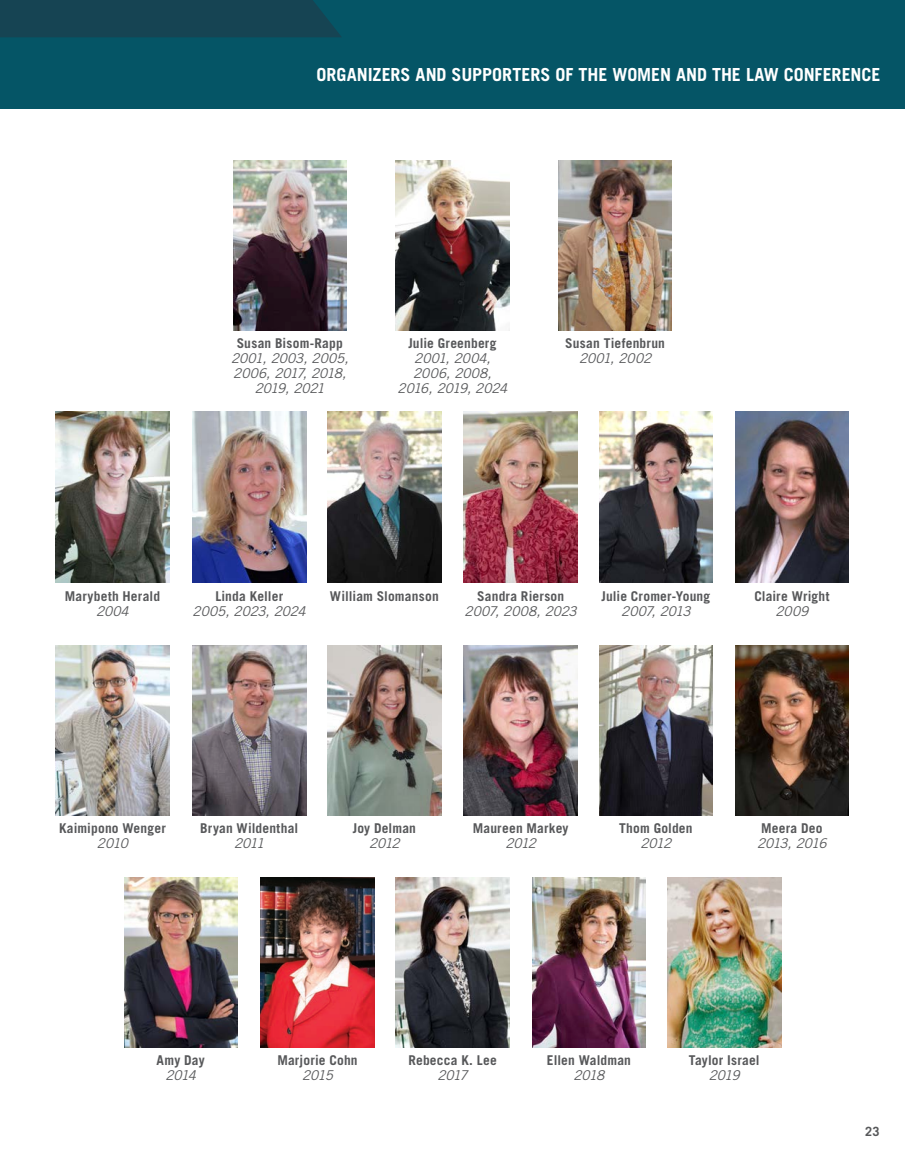
<style>
.page{position:relative;width:905px;height:1161px;background:#fff}
.page>*{position:absolute;margin:0;border:0;box-sizing:border-box;transform-origin:0 0}
.Running_Header{font:700 18px "Trade Gothic LT Std";color:#fff}
.Caption_Gray{font:700 13.5px/15px "Trade Gothic LT Std";letter-spacing:.01em;color:#57585a;text-align:center}
.Caption_Gray-2{font:italic 13.5px/15px "Trade Gothic LT Std";letter-spacing:-.015em;color:#57585a;text-align:center}
.Caption_Gray-3{font:italic 13.5px/15px "Trade Gothic LT Std";letter-spacing:-.07em;color:#57585a;text-align:center}
.Body_Copy{font:700 12.75px "Trade Gothic LT Std";color:#57585a}
.s1{font-weight:700;font-style:normal}
.s2{font-weight:400;font-style:italic}
</style>
<div class="page">
<div style="left:0;top:0;width:904px;height:109px;background:#055566"></div>
<img style="left:599px;top:645px;width:113px;height:171px">
<img style="left:464px;top:645px;width:113px;height:170px">
<img style="left:735px;top:645px;width:113px;height:171px">
<img style="left:56px;top:645px;width:113px;height:170px">
<img style="left:327px;top:645px;width:114px;height:170px">
<img style="left:396px;top:160px;width:113px;height:170px">
<img style="left:233px;top:160px;width:113px;height:170px">
<img style="left:558px;top:160px;width:114px;height:170px">
<img style="left:192px;top:645px;width:114px;height:170px">
<img style="left:735px;top:412px;width:113px;height:170px">
<img style="left:599px;top:412px;width:113px;height:170px">
<img style="left:327px;top:412px;width:114px;height:170px">
<img style="left:192px;top:412px;width:114px;height:170px">
<img style="left:56px;top:412px;width:113px;height:170px">
<img style="left:464px;top:412px;width:113px;height:170px">
<img style="left:124px;top:877px;width:113px;height:170px">
<img style="left:261px;top:877px;width:113px;height:171px">
<img style="left:396px;top:877px;width:113px;height:171px">
<img style="left:532px;top:877px;width:114px;height:171px">
<img style="left:667px;top:877px;width:114px;height:171px">
<div style="left:0;top:0;width:341px;height:37px;background:#164453"></div>
<p class="Running_Header" style="left:316px;top:64px;width:565px">ORGANIZERS AND SUPPORTERS OF THE WOMEN AND THE LAW CONFERENCE</p>
<p class="Caption_Gray-2" style="left:231px;top:336px;width:119px"><span class="s1">Susan Bisom-Rapp<br></span>2001, 2003, 2005,<br>2006, 2017, 2018,<br>2019, 2021</p>
<p class="Caption_Gray-2" style="left:397px;top:336px;width:111px"><span class="s1">Julie Greenberg<br></span>2001, 2004,<br>2006, 2008,<br>2016, 2019, 2024</p>
<p class="Caption_Gray" style="left:565px;top:335px;width:101px">Susan Tiefenbrun<br><span class="s2">2001, 2002</span></p>
<p class="Caption_Gray" style="left:65px;top:588px;width:97px">Marybeth Herald<br><span class="s2">2004</span></p>
<p class="Caption_Gray-2" style="left:193px;top:589px;width:115px"><span class="s1">Linda Keller<br></span>2005, 2023, 2024</p>
<p class="Caption_Gray" style="left:330px;top:588px;width:110px">William Slomanson</p>
<p class="Caption_Gray-2" style="left:464px;top:589px;width:114px"><span class="s1">Sandra Rierson<br></span>2007, 2008, 2023</p>
<p class="Caption_Gray" style="left:601px;top:588px;width:110px">Julie Cromer-Young<br><span class="s2">2007, 2013</span></p>
<p class="Caption_Gray" style="left:754px;top:588px;width:77px">Claire Wright<br><span class="s2">2009</span></p>
<p class="Caption_Gray" style="left:59px;top:820px;width:108px">Kaimipono Wenger<br><span class="s2">2010</span></p>
<p class="Caption_Gray" style="left:353px;top:820px;width:65px">Joy Delman<br><span class="s2">2012</span></p>
<p class="Caption_Gray" style="left:200px;top:820px;width:99px">Bryan Wildenthal<br><span class="s2">2011</span></p>
<p class="Caption_Gray" style="left:473px;top:820px;width:97px">Maureen Markey<br><span class="s2">2012</span></p>
<p class="Caption_Gray" style="left:619px;top:820px;width:75px">Thom Golden<br><span class="s2">2012</span></p>
<p class="Caption_Gray-3" style="left:757px;top:821px;width:71px"><span class="s1">Meera Deo<br></span>2013, 2016</p>
<p class="Caption_Gray" style="left:157px;top:1052px;width:50px">Amy Day<br><span class="s2">2014</span></p>
<p class="Caption_Gray" style="left:277px;top:1052px;width:82px">Marjorie Cohn<br><span class="s2">2015</span></p>
<p class="Caption_Gray" style="left:547px;top:1052px;width:86px">Ellen Waldman<br><span class="s2">2018</span></p>
<p class="Caption_Gray" style="left:408px;top:1052px;width:90px">Rebecca K. Lee<br><span class="s2">2017</span></p>
<p class="Caption_Gray" style="left:688px;top:1052px;width:72px">Taylor Israel<br><span class="s2">2019</span></p>
<p class="Body_Copy" style="left:865px;top:1123px;width:16px">23</p>
</div>
